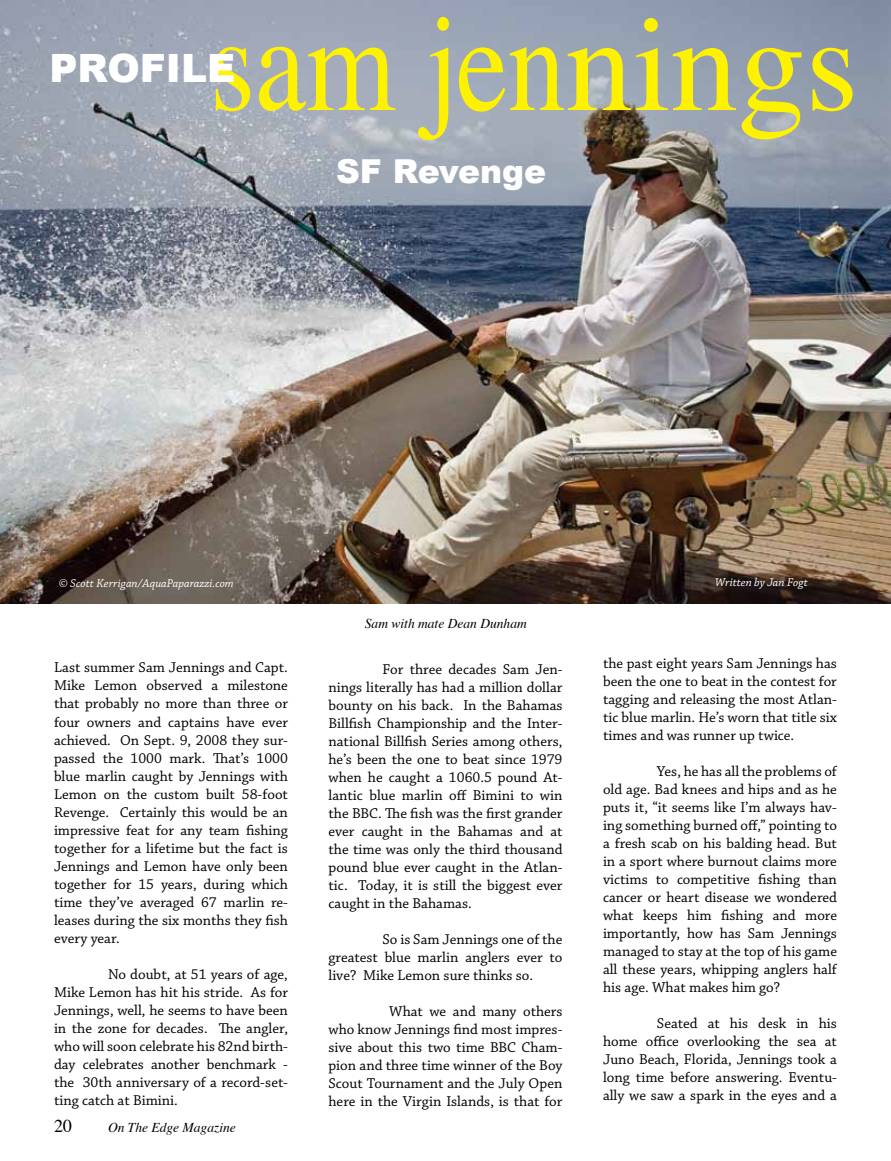
<style>
.page{position:relative;width:891px;height:1161px;background:#fff}
.page>*{position:absolute;margin:0;border:0;box-sizing:border-box;transform-origin:0 0}
.t1{font:136.8px "Times";color:#fff200;scale:.84 1}
.t2{font:900 39px "Arial";color:#fff}
.t3{font:900 33px "Arial";color:#fff}
.t4{font:18px "Times";color:#000}
.t5{font:15px/18px "Chaparral Pro";color:#000;text-align:justify}
.t6{font:italic 13.5px "Times";color:#000}
.t7{font:italic 12px "Chaparral Pro";color:#fff}
.s1{font-size:135px}
</style>
<div class="page">
<img style="left:0;top:0;width:891px;height:604px">
<p class="t1" style="left:210px;top:-64px;width:773px">sam jen<span class="s1">nings</span></p>
<p class="t2" style="left:50px;top:40px;width:187px">PROFILE</p>
<p class="t3" style="left:336px;top:147px;width:212px">SF Revenge</p>
<p class="t7" style="left:59px;top:576px;width:176px">© Scott Kerrigan/AquaPaparazzi.com</p>
<p class="t5" style="left:54px;top:659px;width:236px">Last summer Sam Jennings and Capt.<br>Mike Lemon observed a milestone that probably no more than three or four owners and captains have ever achieved. On Sept. 9, 2008 they sur&shy;passed the 1000 mark. That’s 1000 blue marlin caught by Jennings with Lemon on the custom built 58-foot Revenge. Certainly this would be an impressive feat for any team fishing together for a lifetime but the fact is Jennings and Lemon have only been together for 15 years, during which time they’ve averaged 67 marlin re&shy;leases during the six months they fish every year.</p>
<p class="t5" style="left:54px;top:966px;width:236px;text-indent:54px">No doubt, at 51 years of age, Mike Lemon has hit his stride. As for Jennings, well, he seems to have been in the zone for decades. The angler, who will soon celebrate his 82nd birth&shy;day celebrates another benchmark - the 30th anniversary of a record-set&shy;ting catch at Bimini.</p>
<p class="t4" style="left:54px;top:1109px;width:19px">20</p>
<p class="t6" style="left:108px;top:1115px;width:129px">On The Edge Magazine</p>
<p class="t6" style="left:365px;top:612px;width:163px">Sam with mate Dean Dunham</p>
<p class="t5" style="left:328px;top:661px;width:236px;text-indent:54px">For three decades Sam Jen&shy;nings literally has had a million dollar bounty on his back. In the Bahamas Billfish Championship and the Inter&shy;national Billfish Series among others, he’s been the one to beat since 1979 when he caught a 1060.5 pound At&shy;lantic blue marlin off Bimini to win the BBC. The fish was the first grander ever caught in the Bahamas and at the time was only the third thousand pound blue ever caught in the Atlan&shy;tic. Today, it is still the biggest ever caught in the Bahamas.</p>
<p class="t5" style="left:328px;top:931px;width:235px;text-indent:54px">So is Sam Jennings one of the greatest blue marlin anglers ever to live? Mike Lemon sure thinks so.</p>
<p class="t5" style="left:328px;top:1003px;width:236px;text-indent:61px">What we and many others who know Jennings find most impres&shy;sive about this two time BBC Cham&shy;pion and three time winner of the Boy Scout Tournament and the July Open here in the Virgin Islands, is that for</p>
<p class="t7" style="left:715px;top:576px;width:94px">Written by Jan Fogt</p>
<p class="t5" style="left:603px;top:655px;width:235px">the past eight years Sam Jennings has been the one to beat in the contest for tagging and releasing the most Atlan&shy;tic blue marlin. He’s worn that title six times and was runner up twice.</p>
<p class="t5" style="left:603px;top:763px;width:236px;text-indent:54px">Yes, he has all the problems of old age. Bad knees and hips and as he puts it, “it seems like I’m always hav&shy;ing something burned off,” pointing to a fresh scab on his balding head. But in a sport where burnout claims more victims to competitive fishing than cancer or heart disease we wondered what keeps him fishing and more importantly, how has Sam Jennings managed to stay at the top of his game all these years, whipping anglers half his age. What makes him go?</p>
<p class="t5" style="left:603px;top:1015px;width:236px;text-indent:54px">Seated at his desk in his home office overlooking the sea at Juno Beach, Florida, Jennings took a long time before answering. Eventu&shy;ally we saw a spark in the eyes and a</p>
</div>
